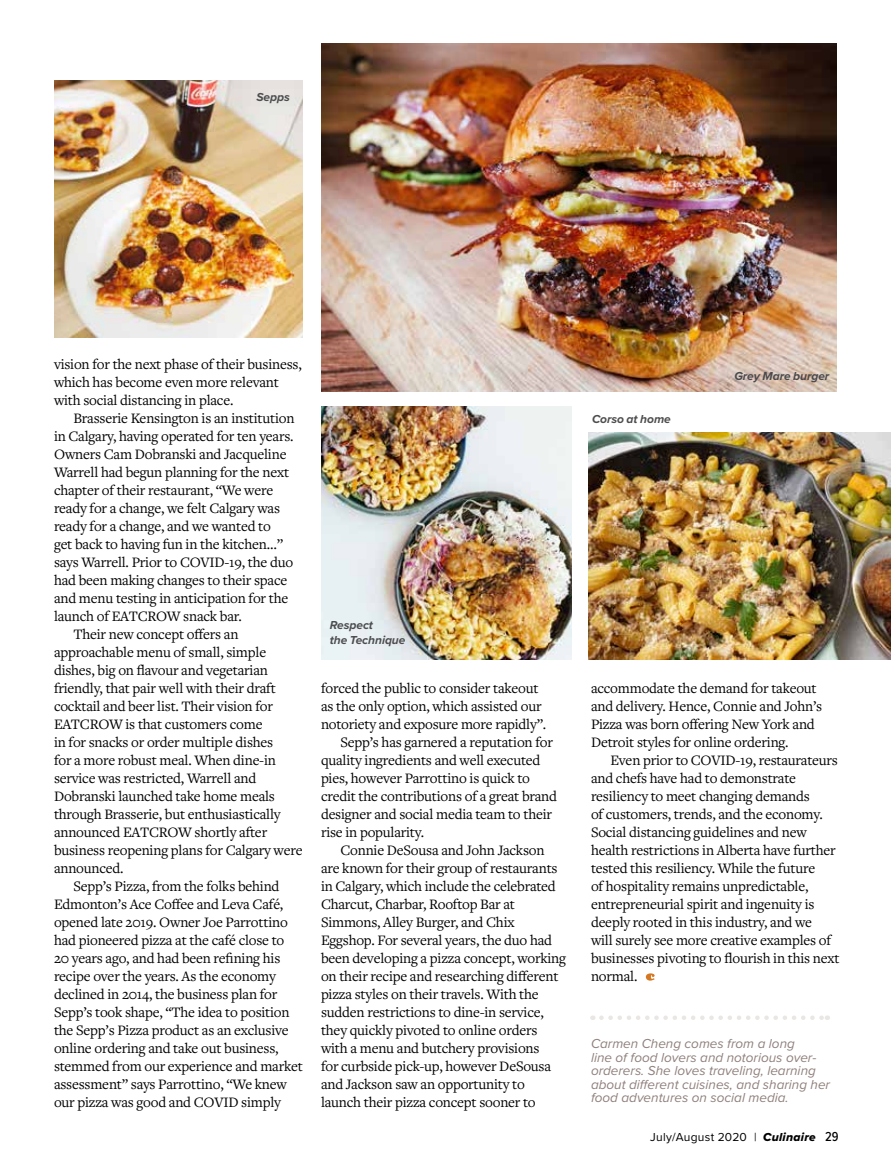
<style>
.page{position:relative;width:891px;height:1161px;background:#fff}
.page>*{position:absolute;margin:0;border:0;box-sizing:border-box;transform-origin:0 0}
.t1{font:15px/18px "Freight Text Pro";letter-spacing:-.015em;color:#000}
.t2{font:italic 13.5px/13.5px "Proxima Nova";color:#8f807d}
.t3{font:italic 700 12px/15px "Proxima Nova";letter-spacing:-.005em;color:#4d4d4f}
.t4{font:12px "Proxima Nova";letter-spacing:.025em;color:#000}
.t5{font:italic 700 12px "Proxima Nova";letter-spacing:-.005em;color:#4a4a4d}
.s1{font-family:"Proxima Nova Extrabld It"}
.s2{font-family:"Proxima Nova Cond";font-weight:500;font-size:13.5px}
</style>
<div class="page">
<svg style="left:601px;top:1016px;width:227px;height:4px"></svg>
<img style="left:321px;top:44px;width:516px;height:348px">
<img style="left:589px;top:432px;width:302px;height:227px">
<img style="left:321px;top:406px;width:251px;height:253px">
<svg style="left:646px;top:973px;width:9px;height:8px"></svg>
<img style="left:54px;top:81px;width:249px;height:257px">
<p class="t3" style="left:256px;top:90px;width:35px">Sepps</p>
<p class="t1" style="left:54px;top:354px;width:249px">vision for the next phase of their business, which has become even more relevant with social distancing in place.</p>
<p class="t1" style="left:73px;top:408px;width:223px">Brasserie Kensington is an institution</p>
<p class="t1" style="left:54px;top:426px;width:241px">in Calgary, having operated for ten years.</p>
<p class="t1" style="left:54px;top:444px;width:234px">Owners Cam Dobranski and Jacqueline</p>
<p class="t1" style="left:54px;top:462px;width:237px">Warrell had begun planning for the next</p>
<p class="t1" style="left:54px;top:480px;width:221px">chapter of their restaurant, “We were</p>
<p class="t1" style="left:54px;top:498px;width:228px">ready for a change, we felt Calgary was</p>
<p class="t1" style="left:54px;top:516px;width:218px">ready for a change, and we wanted to</p>
<p class="t1" style="left:54px;top:534px;width:231px">get back to having fun in the kitchen…”</p>
<p class="t1" style="left:54px;top:552px;width:241px">says Warrell. Prior to COVID-19, the duo</p>
<p class="t1" style="left:54px;top:570px;width:235px">had been making changes to their space</p>
<p class="t1" style="left:54px;top:588px;width:236px">and menu testing in anticipation for the</p>
<p class="t1" style="left:54px;top:606px;width:189px">launch of EATCROW snack bar.</p>
<p class="t1" style="left:73px;top:624px;width:167px">Their new concept offers an</p>
<p class="t1" style="left:54px;top:642px;width:214px">approachable menu of small, simple</p>
<p class="t1" style="left:54px;top:660px;width:216px">dishes, big on flavour and vegetarian</p>
<p class="t1" style="left:54px;top:678px;width:223px">friendly, that pair well with their draft</p>
<p class="t1" style="left:54px;top:696px;width:220px">cocktail and beer list. Their vision for</p>
<p class="t1" style="left:54px;top:714px;width:210px">EATCROW is that customers come</p>
<p class="t1" style="left:54px;top:732px;width:221px">in for snacks or order multiple dishes</p>
<p class="t1" style="left:54px;top:750px;width:223px">for a more robust meal. When dine-in</p>
<p class="t1" style="left:54px;top:768px;width:204px">service was restricted, Warrell and</p>
<p class="t1" style="left:54px;top:786px;width:223px">Dobranski launched take home meals</p>
<p class="t1" style="left:54px;top:804px;width:228px">through Brasserie, but enthusiastically</p>
<p class="t1" style="left:54px;top:822px;width:215px">announced EATCROW shortly after</p>
<p class="t1" style="left:54px;top:840px;width:250px">business reopening plans for Calgary were</p>
<p class="t1" style="left:54px;top:858px;width:71px">announced.</p>
<p class="t1" style="left:73px;top:876px;width:208px">Sepp’s Pizza, from the folks behind</p>
<p class="t1" style="left:54px;top:894px;width:231px">Edmonton’s Ace Coffee and Leva Café,</p>
<p class="t1" style="left:54px;top:912px;width:235px">opened late 2019. Owner Joe Parrottino</p>
<p class="t1" style="left:54px;top:930px;width:232px">had pioneered pizza at the café close to</p>
<p class="t1" style="left:54px;top:948px;width:228px">20 years ago, and had been refining his</p>
<p class="t1" style="left:54px;top:966px;width:224px">recipe over the years. As the economy</p>
<p class="t1" style="left:54px;top:984px;width:225px">declined in 2014, the business plan for</p>
<p class="t1" style="left:54px;top:1002px;width:237px">Sepp’s took shape, “The idea to position</p>
<p class="t1" style="left:54px;top:1020px;width:236px">the Sepp’s Pizza product as an exclusive</p>
<p class="t1" style="left:54px;top:1038px;width:226px">online ordering and take out business,</p>
<p class="t1" style="left:54px;top:1056px;width:250px">stemmed from our experience and market</p>
<p class="t1" style="left:54px;top:1074px;width:234px">assessment” says Parrottino, “We knew</p>
<p class="t1" style="left:54px;top:1092px;width:228px">our pizza was good and COVID simply</p>
<p class="t3" style="left:330px;top:617px;width:77px">Respect<br>the Technique</p>
<p class="t1" style="left:321px;top:678px;width:219px">forced the public to consider takeout</p>
<p class="t1" style="left:321px;top:696px;width:222px">as the only option, which assisted our</p>
<p class="t1" style="left:321px;top:714px;width:227px">notoriety and exposure more rapidly”.</p>
<p class="t1" style="left:340px;top:732px;width:214px">Sepp’s has garnered a reputation for</p>
<p class="t1" style="left:321px;top:750px;width:221px">quality ingredients and well executed</p>
<p class="t1" style="left:321px;top:768px;width:210px">pies, however Parrottino is quick to</p>
<p class="t1" style="left:321px;top:786px;width:238px">credit the contributions of a great brand</p>
<p class="t1" style="left:321px;top:804px;width:233px">designer and social media team to their</p>
<p class="t1" style="left:321px;top:822px;width:105px">rise in popularity.</p>
<p class="t1" style="left:340px;top:840px;width:206px">Connie DeSousa and John Jackson</p>
<p class="t1" style="left:321px;top:858px;width:238px">are known for their group of restaurants</p>
<p class="t1" style="left:321px;top:876px;width:236px">in Calgary, which include the celebrated</p>
<p class="t1" style="left:321px;top:894px;width:196px">Charcut, Charbar, Rooftop Bar at</p>
<p class="t1" style="left:321px;top:912px;width:195px">Simmons, Alley Burger, and Chix</p>
<p class="t1" style="left:321px;top:930px;width:233px">Eggshop. For several years, the duo had</p>
<p class="t1" style="left:321px;top:948px;width:247px">been developing a pizza concept, working</p>
<p class="t1" style="left:321px;top:966px;width:239px">on their recipe and researching different</p>
<p class="t1" style="left:321px;top:984px;width:219px">pizza styles on their travels. With the</p>
<p class="t1" style="left:321px;top:1002px;width:224px">sudden restrictions to dine-in service,</p>
<p class="t1" style="left:321px;top:1020px;width:218px">they quickly pivoted to online orders</p>
<p class="t1" style="left:321px;top:1038px;width:220px">with a menu and butchery provisions</p>
<p class="t1" style="left:321px;top:1056px;width:232px">for curbside pick-up, however DeSousa</p>
<p class="t1" style="left:321px;top:1074px;width:205px">and Jackson saw an opportunity to</p>
<p class="t1" style="left:321px;top:1092px;width:216px">launch their pizza concept sooner to</p>
<p class="t3" style="left:592px;top:411px;width:80px">Corso at home</p>
<p class="t5" style="left:734px;top:367px;width:96px">Grey Mare burger</p>
<p class="t1" style="left:591px;top:678px;width:233px">accommodate the demand for takeout and delivery. Hence, Connie and John’s Pizza was born offering New York and Detroit styles for online ordering.</p>
<p class="t1" style="left:591px;top:750px;width:250px;text-indent:19px">Even prior to COVID-19, restaurateurs and chefs have had to demonstrate resiliency to meet changing demands<br>of customers, trends, and the economy.<br>Social distancing guidelines and new health restrictions in Alberta have further tested this resiliency. While the future<br>of hospitality remains unpredictable, entrepreneurial spirit and ingenuity is deeply rooted in this industry, and we<br>will surely see more creative examples of businesses pivoting to flourish in this next normal.</p>
<p class="t2" style="left:591px;top:1036px;width:241px">Carmen Cheng comes from a long<br>line of food lovers and notorious over&shy;orderers. She loves traveling, learning about different cuisines, and sharing her food adventures on social media.</p>
<p class="t4" style="left:650px;top:1128px;width:190px">July/August 2020 | <span class="s1">Culinaire</span> <span class="s2">29</span></p>
</div>
